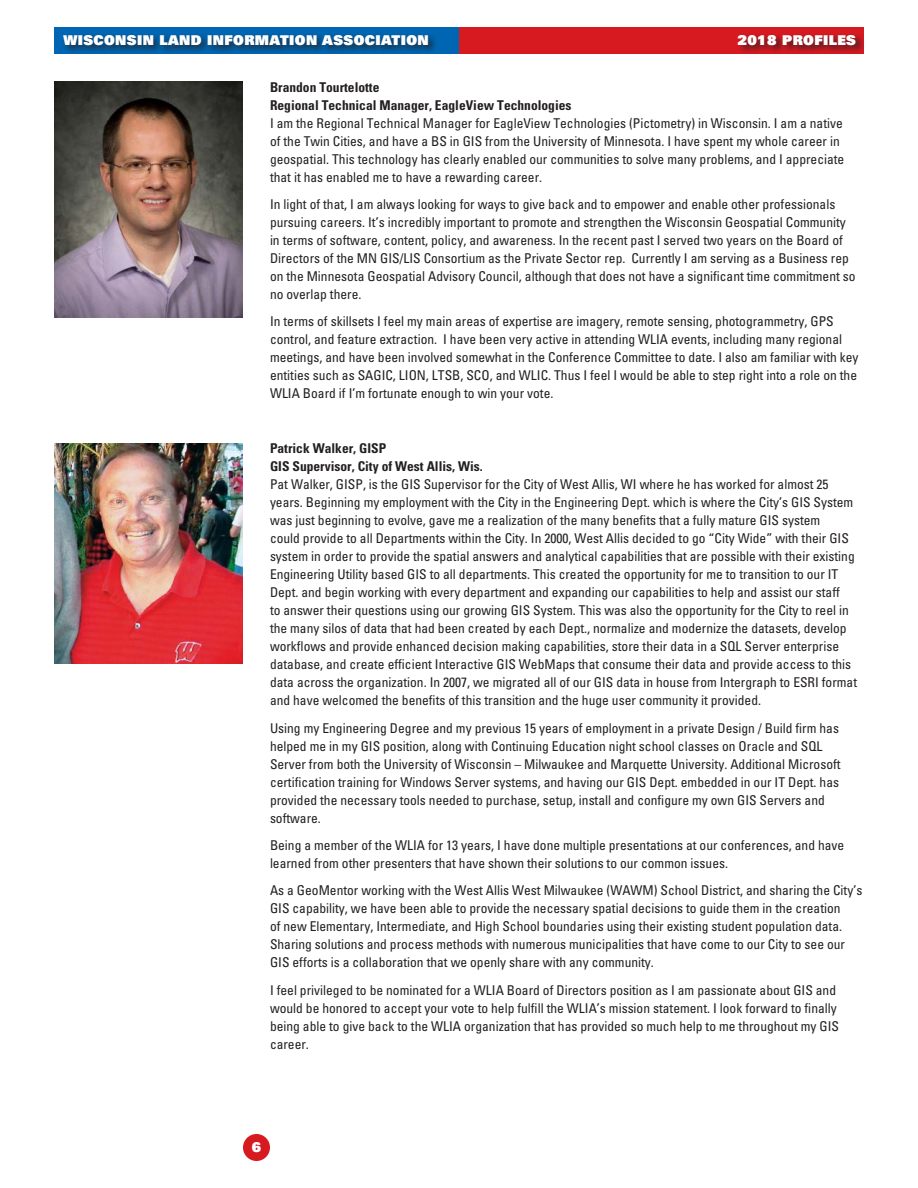
<style>
.page{position:relative;width:918px;height:1188px;background:#fff}
.page>*{position:absolute;margin:0;border:0;box-sizing:border-box;transform-origin:0 0}
.t1{font:condensed 13.5px/18px "Univers";color:#231f20}
.t2{font:700 condensed 13.5px/18px "Univers";color:#231f20}
.t3{font:900 13.5px "Univers";letter-spacing:.03em;color:#fff}
</style>
<div class="page">
<div style="left:54px;top:27px;width:405px;height:27px;background:#0066b3"></div>
<div style="left:459px;top:27px;width:405px;height:27px;background:#d71920"></div>
<div style="left:243px;top:1134px;width:27px;height:27px;background:#d71920;border-radius:50%"></div>
<div style="left:61px;top:33px;width:377px;height:22px;background:#231f20;opacity:.75"></div>
<div style="left:736px;top:33px;width:130px;height:22px;background:#231f20;opacity:.75"></div>
<img style="left:54px;top:81px;width:189px;height:236px">
<img style="left:54px;top:444px;width:189px;height:220px">
<p class="t3" style="left:63px;top:31px;width:367px">WISCONSIN LAND INFORMATION ASSOCIATION</p>
<p class="t3" style="left:738px;top:31px;width:120px">2018 PROFILES</p>
<p class="t2" style="left:270px;top:78px;width:303px">Brandon Tourtelotte<br>Regional Technical Manager, EagleView Technologies</p>
<p class="t1" style="left:270px;top:114px;width:576px">I am the Regional Technical Manager for EagleView Technologies (Pictometry) in Wisconsin. I am a native of the Twin Cities, and have a BS in GIS from the University of Minnesota. I have spent my whole career in geospatial. This technology has clearly enabled our communities to solve many problems, and I appreciate that it has enabled me to have a rewarding career.</p>
<p class="t1" style="left:270px;top:195px;width:587px">In light of that, I am always looking for ways to give back and to empower and enable other professionals pursuing careers. It’s incredibly important to promote and strengthen the Wisconsin Geospatial Community in terms of software, content, policy, and awareness. In the recent past I served two years on the Board of Directors of the MN GIS/LIS Consortium as the Private Sector rep. Currently I am serving as a Business rep on the Minnesota Geospatial Advisory Council, although that does not have a significant time commitment so no overlap there.</p>
<p class="t1" style="left:270px;top:312px;width:590px">In terms of skillsets I feel my main areas of expertise are imagery, remote sensing, photogrammetry, GPS control, and feature extraction. I have been very active in attending WLIA events, including many regional meetings, and have been involved somewhat in the Conference Committee to date. I also am familiar with key entities such as SAGIC, LION, LTSB, SCO, and WLIC. Thus I feel I would be able to step right into a role on the WLIA Board if I’m fortunate enough to win your vote.</p>
<p class="t2" style="left:270px;top:439px;width:214px">Patrick Walker, GISP<br>GIS Supervisor, City of West Allis, Wis.</p>
<p class="t1" style="left:270px;top:475px;width:589px">Pat Walker, GISP, is the GIS Supervisor for the City of West Allis, WI where he has worked for almost 25 years. Beginning my employment with the City in the Engineering Dept. which is where the City’s GIS System was just beginning to evolve, gave me a realization of the many benefits that a fully mature GIS system<br>could provide to all Departments within the City. In 2000, West Allis decided to go “City Wide” with their GIS system in order to provide the spatial answers and analytical capabilities that are possible with their existing Engineering Utility based GIS to all departments. This created the opportunity for me to transition to our IT Dept. and begin working with every department and expanding our capabilities to help and assist our staff<br>to answer their questions using our growing GIS System. This was also the opportunity for the City to reel in the many silos of data that had been created by each Dept., normalize and modernize the datasets, develop workflows and provide enhanced decision making capabilities, store their data in a SQL Server enterprise database, and create efficient Interactive GIS WebMaps that consume their data and provide access to this data across the organization. In 2007, we migrated all of our GIS data in house from Intergraph to ESRI format and have welcomed the benefits of this transition and the huge user community it provided.</p>
<p class="t1" style="left:270px;top:719px;width:572px">Using my Engineering Degree and my previous 15 years of employment in a private Design / Build firm has helped me in my GIS position, along with Continuing Education night school classes on Oracle and SQL Server from both the University of Wisconsin – Milwaukee and Marquette University. Additional Microsoft certification training for Windows Server systems, and having our GIS Dept. embedded in our IT Dept. has provided the necessary tools needed to purchase, setup, install and configure my own GIS Servers and software.</p>
<p class="t1" style="left:270px;top:836px;width:576px">Being a member of the WLIA for 13 years, I have done multiple presentations at our conferences, and have learned from other presenters that have shown their solutions to our common issues.</p>
<p class="t1" style="left:270px;top:881px;width:594px">As a GeoMentor working with the West Allis West Milwaukee (WAWM) School District, and sharing the City’s GIS capability, we have been able to provide the necessary spatial decisions to guide them in the creation<br>of new Elementary, Intermediate, and High School boundaries using their existing student population data.<br>Sharing solutions and process methods with numerous municipalities that have come to our City to see our GIS efforts is a collaboration that we openly share with any community.</p>
<p class="t1" style="left:270px;top:981px;width:571px">I feel privileged to be nominated for a WLIA Board of Directors position as I am passionate about GIS and would be honored to accept your vote to help fulfill the WLIA’s mission statement. I look forward to finally being able to give back to the WLIA organization that has provided so much help to me throughout my GIS career.</p>
<p class="t3" style="left:252px;top:1139px;width:11px">6</p>
</div>
